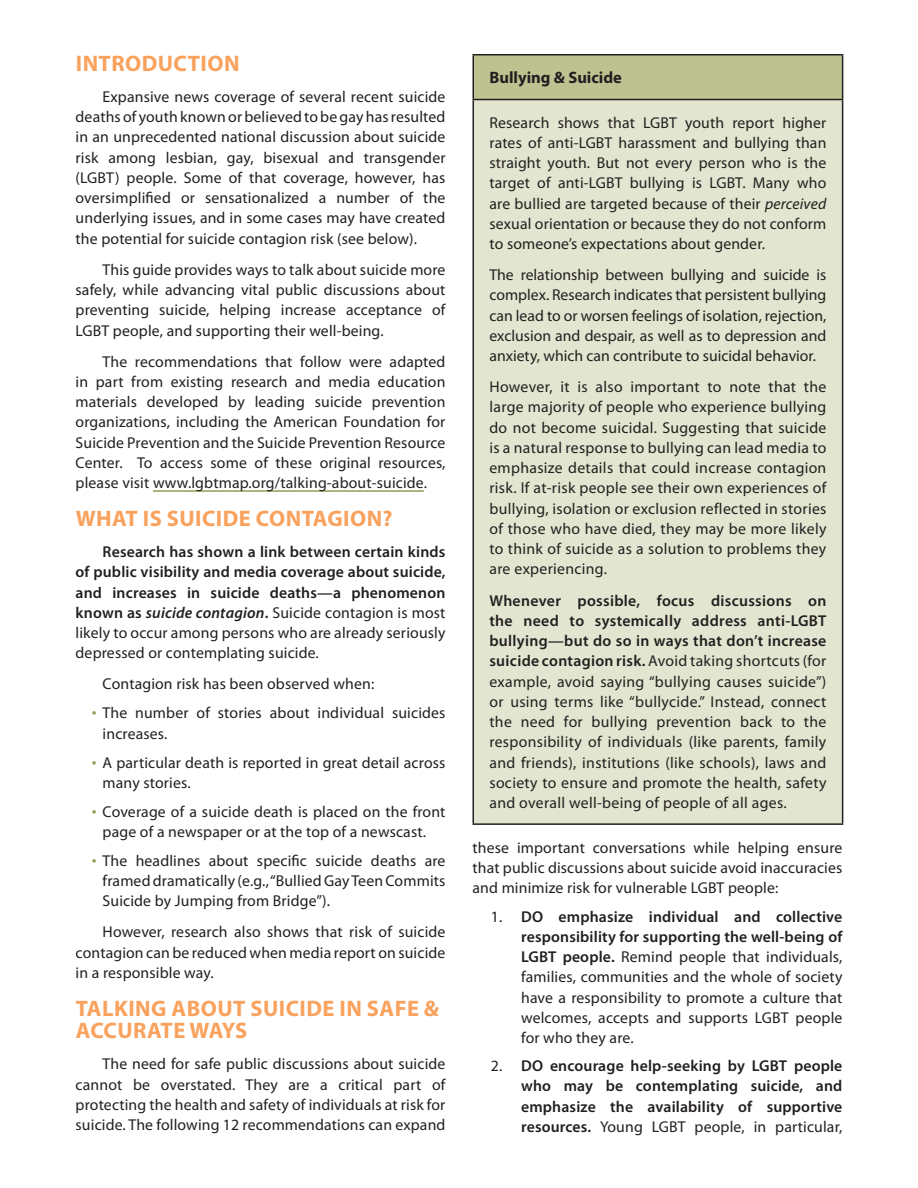
<style>
.page{position:relative;width:918px;height:1188px;background:#fff}
.page>*{position:absolute;margin:0;border:0;box-sizing:border-box;transform-origin:0 0}
.t1{font:700 22.5px/22.5px "Myriad Pro";letter-spacing:.02em;color:#f9a25e}
.t2{font:700 16.5px "Myriad Pro";color:#231f20}
.t3{font:15.75px/20.2px "Myriad Pro";letter-spacing:.01em;color:#231f20;text-align:justify}
.t4{font:600 15.75px/20.2px "Myriad Pro";letter-spacing:.01em;color:#231f20;text-align:justify}
.s1{font-style:italic}
.s2{font-weight:400}
.s3{font-weight:300;font-size:19.5px;color:#949b50}
.s4{font-weight:600}
</style>
<div class="page">
<hr style="left:153px;top:490px;width:271px;height:2px;background:#949b50">
<div style="left:473px;top:55px;width:370px;height:45px;background:#bec290"></div>
<div style="left:473px;top:100px;width:370px;height:724px;background:#e2e5cf"></div>
<hr style="left:472px;top:54px;width:371px;height:2px;background:#231f20">
<hr style="left:472px;top:55px;width:2px;height:44px;background:#231f20">
<hr style="left:842px;top:55px;width:1px;height:44px;background:#231f20">
<hr style="left:472px;top:99px;width:371px;height:1px;background:#231f20">
<hr style="left:472px;top:100px;width:2px;height:723px;background:#231f20">
<hr style="left:842px;top:100px;width:1px;height:723px;background:#231f20">
<hr style="left:472px;top:823px;width:371px;height:2px;background:#231f20">
<h1 class="t1" style="left:76px;top:51px;width:165px">INTRODUCTION</h1>
<p class="t3" style="left:76px;top:86px;width:371px;text-indent:27px">Expansive news coverage of several recent suicide deaths of youth known or believed to be gay has resulted in an unprecedented national discussion about suicide risk among lesbian, gay, bisexual and transgender (LGBT) people. Some of that coverage, however, has oversimplified or sensationalized a number of the underlying issues, and in some cases may have created the potential for suicide contagion risk (see below).</p>
<p class="t3" style="left:76px;top:259px;width:371px;text-indent:27px">This guide provides ways to talk about suicide more safely, while advancing vital public discussions about preventing suicide, helping increase acceptance of LGBT people, and supporting their well-being.</p>
<p class="t3" style="left:76px;top:351px;width:371px;text-indent:27px">The recommendations that follow were adapted in part from existing research and media education materials developed by leading suicide prevention organizations, including the American Foundation for Suicide Prevention and the Suicide Prevention Resource Center. To access some of these original resources, please visit www.lgbtmap.org/talking-about-suicide.</p>
<h1 class="t1" style="left:76px;top:507px;width:318px">WHAT IS SUICIDE CONTAGION?</h1>
<p class="t4" style="left:76px;top:541px;width:371px;text-indent:27px">Research has shown a link between certain kinds of public visibility and media coverage about suicide, and increases in suicide deaths—a phenomenon known as <span class="s1">suicide contagion</span>. <span class="s2">Suicide contagion is most likely to occur among persons who are already seriously depressed or contemplating suicide.</span></p>
<p class="t3" style="left:103px;top:674px;width:273px">Contagion risk has been observed when:</p>
<p class="t3" style="left:103px;top:703px;width:344px;text-indent:-11px"><span class="s3">•</span> The number of stories about individual suicides increases.</p>
<p class="t3" style="left:103px;top:752px;width:344px;text-indent:-11px"><span class="s3">•</span> A particular death is reported in great detail across many stories.</p>
<p class="t3" style="left:92px;top:801px;width:355px;text-align:center"><span class="s3">•</span> Coverage of a suicide death is placed on the front page of a newspaper or at the top of a newscast.</p>
<p class="t3" style="left:103px;top:850px;width:344px;text-indent:-11px"><span class="s3">•</span> The headlines about specific suicide deaths are framed dramatically (e.g., “Bullied Gay Teen Commits Suicide by Jumping from Bridge”).</p>
<p class="t3" style="left:76px;top:922px;width:371px;text-indent:27px">However, research also shows that risk of suicide contagion can be reduced when media report on suicide in a responsible way.</p>
<h1 class="t1" style="left:76px;top:996px;width:365px">TALKING ABOUT SUICIDE IN SAFE &amp;<br>ACCURATE WAYS</h1>
<p class="t3" style="left:76px;top:1054px;width:371px;text-indent:27px">The need for safe public discussions about suicide cannot be overstated. They are a critical part of protecting the health and safety of individuals at risk for suicide. The following 12 recommendations can expand</p>
<p class="t2" style="left:489px;top:67px;width:134px">Bullying &amp; Suicide</p>
<p class="t3" style="left:489px;top:112px;width:339px">Research shows that LGBT youth report higher rates of anti-LGBT harassment and bullying than straight youth. But not every person who is the target of anti-LGBT bullying is LGBT. Many who are bullied are targeted because of their <span class="s1">perceived </span>sexual orientation or because they do not conform to someone’s expectations about gender.</p>
<p class="t3" style="left:489px;top:264px;width:338px">The relationship between bullying and suicide is complex. Research indicates that persistent bullying can lead to or worsen feelings of isolation, rejection, exclusion and despair, as well as to depression and anxiety, which can contribute to suicidal behavior.</p>
<p class="t3" style="left:489px;top:377px;width:339px">However, it is also important to note that the large majority of people who experience bullying do not become suicidal. Suggesting that suicide is a natural response to bullying can lead media to emphasize details that could increase contagion risk. If at-risk people see their own experiences of bullying, isolation or exclusion reflected in stories of those who have died, they may be more likely to think of suicide as a solution to problems they are experiencing.</p>
<p class="t3" style="left:489px;top:590px;width:339px"><span class="s4">Whenever possible, focus discussions on the need to systemically address anti-LGBT bullying—but do so in ways that don’t increase suicide contagion risk.</span> Avoid taking shortcuts (for example, avoid saying “bullying causes suicide”) or using terms like “bullycide.” Instead, connect the need for bullying prevention back to the responsibility of individuals (like parents, family and friends), institutions (like schools), laws and society to ensure and promote the health, safety and overall well-being of people of all ages.</p>
<p class="t3" style="left:473px;top:837px;width:371px">these important conversations while helping ensure that public discussions about suicide avoid inaccuracies and minimize risk for vulnerable LGBT people:</p>
<p class="t3" style="left:521px;top:906px;width:323px;text-indent:-30px">1. <span class="s4">DO emphasize individual and collective responsibility for supporting the well-being of LGBT people.</span> Remind people that individuals, families, communities and the whole of society have a responsibility to promote a culture that welcomes, accepts and supports LGBT people for who they are.</p>
<p class="t4" style="left:521px;top:1055px;width:323px;text-indent:-30px"><span class="s2">2.</span> DO encourage help-seeking by LGBT people who may be contemplating suicide, and emphasize the availability of supportive resources. <span class="s2">Young LGBT people, in particular,</span></p>
</div>
